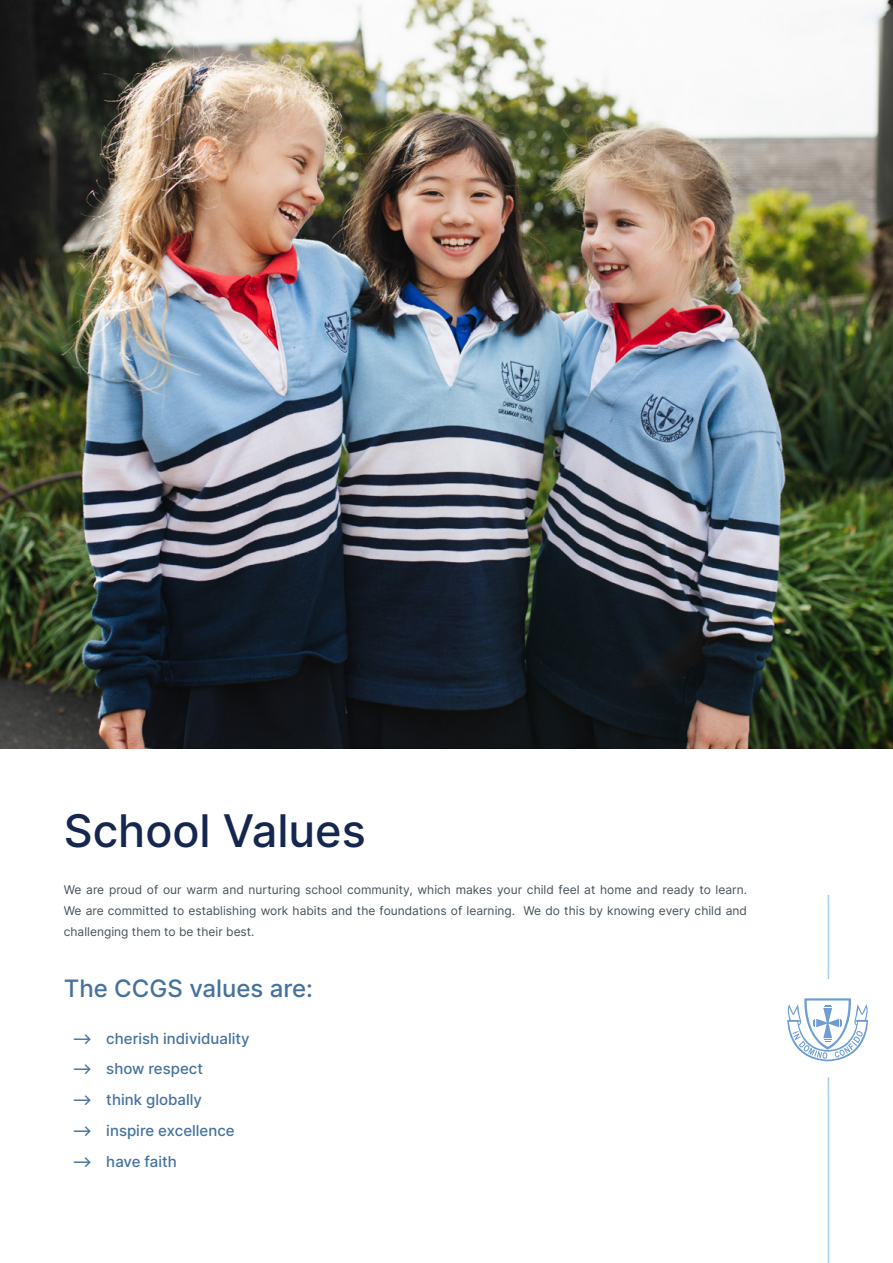
<style>
.page{position:relative;width:893px;height:1263px;background:#fff}
.page>*{position:absolute;margin:0;border:0;box-sizing:border-box;transform-origin:0 0}
.t1{font:500 45px "Inter";color:#15274f}
.t2{font:500 24px "Inter";color:#44729e}
.t3{font:500 15px/30.8px "Inter";color:#44729e}
.t4{font:12px/21px "Inter";color:#45525b;text-align:justify}
</style>
<div class="page">
<svg style="left:787px;top:998px;width:81px;height:63px"></svg>
<hr style="left:828px;top:895px;width:1px;height:84px;background:#a1cde6">
<hr style="left:828px;top:1077px;width:1px;height:186px;background:#a1cde6">
<img style="left:0;top:0;width:893px;height:748px">
<h1 class="t1" style="left:64px;top:798px;width:304px">School Values</h1>
<p class="t4" style="left:64px;top:879px;width:685px">We are proud of our warm and nurturing school community, which makes your child feel at home and ready to learn.<br>We are committed to establishing work habits and the foundations of learning. We do this by knowing every child and challenging them to be their best.</p>
<h2 class="t2" style="left:64px;top:970px;width:251px">The CCGS values are:</h2>
<p class="t3" style="left:72px;top:1022px;width:179px">⟶ cherish individuality ⟶ show respect<br>⟶ think globally<br>⟶ inspire excellence ⟶ have faith</p>
</div>
